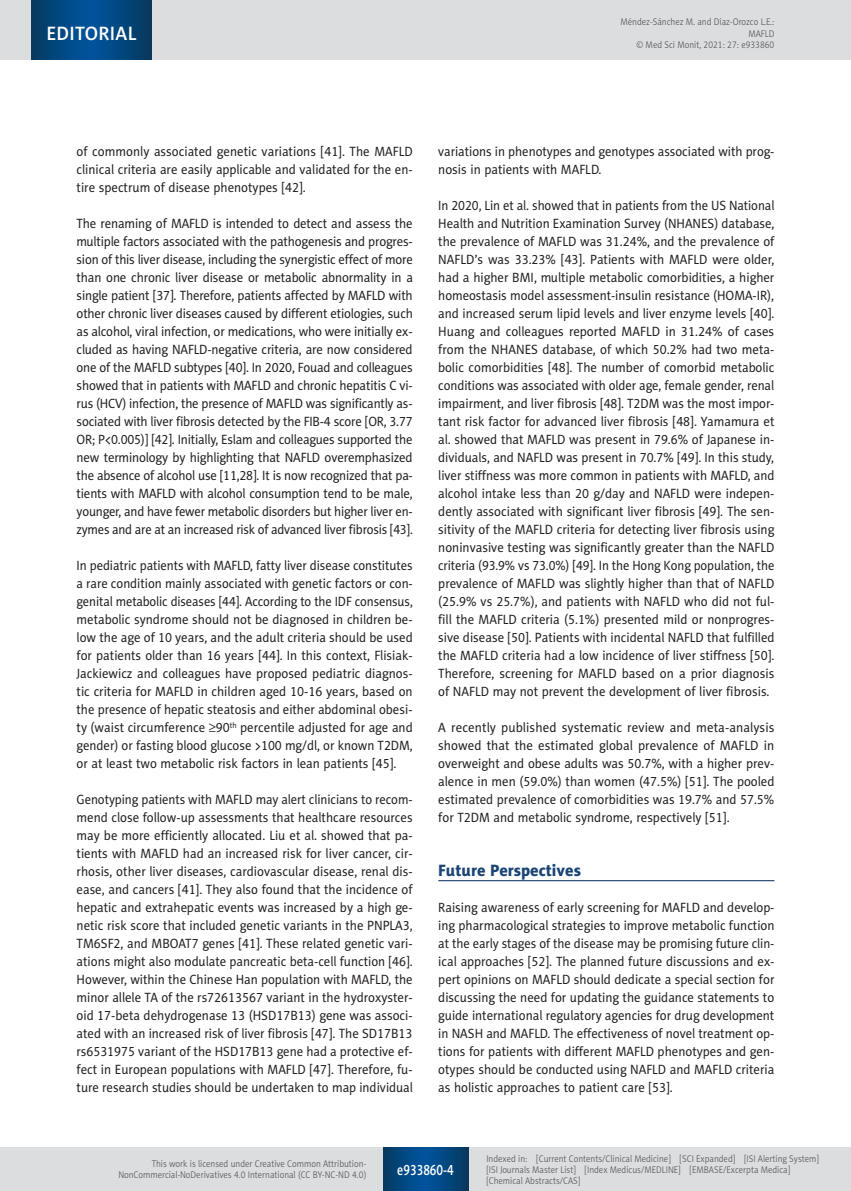
<style>
.page{position:relative;width:851px;height:1191px;background:#fff}
.page>*{position:absolute;margin:0;border:0;box-sizing:border-box;transform-origin:0 0}
.t1{font:19.5px "Naomi Sans EFN Medium";letter-spacing:.01em;color:#fff}
.MSM_Headline_1{font:16.5px "Naomi Sans EFN Heavy";color:#1a4574}
.t2{font:15px "Naomi Sans EFN Medium";color:#fff;scale:.8 1}
.MSM_Body{font:13.5px/18px "Naomi Sans EFN";color:#231f20;text-align:justify;scale:.95 1}
.MSM_Body-2{font:13.5px/18px "Naomi Sans EFN";color:#231f20;text-align:justify;scale:.94 1}
.MSM_Body-3{font:13.5px/18px "Naomi Sans EFN";color:#231f20;text-align:justify;scale:.93 1}
.MSM_Body-4{font:13.5px/18px "Naomi Sans EFN";color:#231f20;text-align:justify;scale:.96 1}
.t3{font:9.75px/11.2px "Naomi Sans EFN Light";color:#57585a;text-align:right;scale:.9 1}
.s1{font-family:"Standard Sym L"}
</style>
<div class="page">
<hr style="left:438px;top:880px;width:336px;height:1px;background:#00295c">
<div style="left:0;top:1148px;width:850px;height:43px;background:#dcdddf"></div>
<svg style="left:383px;top:1147px;width:85px;height:43px;background:#02477e"></svg>
<div style="left:0;top:0;width:850px;height:60px;background:#dcdddf"></div>
<hr style="left:850px;top:0;width:1px;height:60px;background:#dcdddf">
<svg style="left:32px;top:0;width:119px;height:60px;background:#02477e"></svg>
<h1 class="t1" style="left:46px;top:22px;width:91px">EDITORIAL</h1>
<p class="t3" style="left:620px;top:16px;width:172px">Méndez-Sánchez M. and Díaz-Orozco L.E.:<br>MAFLD<br>© Med Sci Monit, 2021: 27: e933860</p>
<p class="MSM_Body" style="left:77px;top:142px;width:355px">of commonly associated genetic variations [41]. The MAFLD clinical criteria are easily applicable and validated for the en&shy;tire spectrum of disease phenotypes [42].</p>
<p class="MSM_Body" style="left:77px;top:214px;width:355px">The renaming of MAFLD is intended to detect and assess the multiple factors associated with the pathogenesis and progres&shy;sion of this liver disease, including the synergistic effect of more than one chronic liver disease or metabolic abnormality in a single patient [37]. Therefore, patients affected by MAFLD with other chronic liver diseases caused by different etiologies, such as alcohol, viral infection, or medications, who were initially ex&shy;cluded as having NAFLD-negative criteria, are now considered one of the MAFLD subtypes [40]. In 2020, Fouad and colleagues showed that in patients with MAFLD and chronic hepatitis C vi&shy;rus (HCV) infection, the presence of MAFLD was significantly as&shy;sociated with liver fibrosis detected by the FIB-4 score [OR, 3.77<br>OR; P&lt;0.005)] [42]. Initially, Eslam and colleagues supported the new terminology by highlighting that NAFLD overemphasized the absence of alcohol use [11,28]. It is now recognized that pa&shy;tients with MAFLD with alcohol consumption tend to be male, younger, and have fewer metabolic disorders but higher liver en&shy;zymes and are at an increased risk of advanced liver fibrosis [43].</p>
<p class="MSM_Body-2" style="left:77px;top:556px;width:359px">In pediatric patients with MAFLD, fatty liver disease constitutes a rare condition mainly associated with genetic factors or con&shy;genital metabolic diseases [44]. According to the IDF consensus, metabolic syndrome should not be diagnosed in children be&shy;low the age of 10 years, and the adult criteria should be used for patients older than 16 years [44]. In this context, Flisiak-Jackiewicz and colleagues have proposed pediatric diagnos&shy;tic criteria for MAFLD in children aged 10-16 years, based on the presence of hepatic steatosis and either abdominal obesi&shy;ty (waist circumference <span class="s1">³</span>90<sup>th</sup> percentile adjusted for age and gender) or fasting blood glucose &gt;100 mg/dl, or known T2DM, or at least two metabolic risk factors in lean patients [45].</p>
<p class="MSM_Body-2" style="left:77px;top:790px;width:359px">Genotyping patients with MAFLD may alert clinicians to recom&shy;mend close follow-up assessments that healthcare resources may be more efficiently allocated. Liu et al. showed that pa&shy;tients with MAFLD had an increased risk for liver cancer, cir&shy;rhosis, other liver diseases, cardiovascular disease, renal dis&shy;ease, and cancers [41]. They also found that the incidence of hepatic and extrahepatic events was increased by a high ge&shy;netic risk score that included genetic variants in the PNPLA3, TM6SF2, and MBOAT7 genes [41]. These related genetic vari&shy;ations might also modulate pancreatic beta-cell function [46].<br>However, within the Chinese Han population with MAFLD, the minor allele TA of the rs72613567 variant in the hydroxyster&shy;oid 17-beta dehydrogenase 13 (HSD17B13) gene was associ&shy;ated with an increased risk of liver fibrosis [47]. The SD17B13 rs6531975 variant of the HSD17B13 gene had a protective ef&shy;fect in European populations with MAFLD [47]. Therefore, fu&shy;ture research studies should be undertaken to map individual</p>
<p class="MSM_Body-2" style="left:438px;top:142px;width:359px">variations in phenotypes and genotypes associated with prog&shy;nosis in patients with MAFLD.</p>
<p class="MSM_Body-3" style="left:438px;top:196px;width:363px">In 2020, Lin et al. showed that in patients from the US National Health and Nutrition Examination Survey (NHANES) database, the prevalence of MAFLD was 31.24%, and the prevalence of NAFLD’s was 33.23% [43]. Patients with MAFLD were older, had a higher BMI, multiple metabolic comorbidities, a higher homeostasis model assessment-insulin resistance (HOMA-IR), and increased serum lipid levels and liver enzyme levels [40].<br>Huang and colleagues reported MAFLD in 31.24% of cases from the NHANES database, of which 50.2% had two meta&shy;bolic comorbidities [48]. The number of comorbid metabolic conditions was associated with older age, female gender, renal impairment, and liver fibrosis [48]. T2DM was the most impor&shy;tant risk factor for advanced liver fibrosis [48]. Yamamura et al. showed that MAFLD was present in 79.6% of Japanese in&shy;dividuals, and NAFLD was present in 70.7% [49]. In this study, liver stiffness was more common in patients with MAFLD, and alcohol intake less than 20 g/day and NAFLD were indepen&shy;dently associated with significant liver fibrosis [49]. The sen&shy;sitivity of the MAFLD criteria for detecting liver fibrosis using noninvasive testing was significantly greater than the NAFLD criteria (93.9% vs 73.0%) [49]. In the Hong Kong population, the prevalence of MAFLD was slightly higher than that of NAFLD (25.9% vs 25.7%), and patients with NAFLD who did not ful&shy;fill the MAFLD criteria (5.1%) presented mild or nonprogres&shy;sive disease [50]. Patients with incidental NAFLD that fulfilled the MAFLD criteria had a low incidence of liver stiffness [50].<br>Therefore, screening for MAFLD based on a prior diagnosis of NAFLD may not prevent the development of liver fibrosis.</p>
<p class="MSM_Body-4" style="left:438px;top:718px;width:351px">A recently published systematic review and meta-analysis showed that the estimated global prevalence of MAFLD in overweight and obese adults was 50.7%, with a higher prev&shy;alence in men (59.0%) than women (47.5%) [51]. The pooled estimated prevalence of comorbidities was 19.7% and 57.5% for T2DM and metabolic syndrome, respectively [51].</p>
<p class="MSM_Headline_1" style="left:438px;top:860px;width:144px">Future Perspectives</p>
<p class="MSM_Body" style="left:438px;top:898px;width:355px">Raising awareness of early screening for MAFLD and develop&shy;ing pharmacological strategies to improve metabolic function at the early stages of the disease may be promising future clin&shy;ical approaches [52]. The planned future discussions and ex&shy;pert opinions on MAFLD should dedicate a special section for discussing the need for updating the guidance statements to guide international regulatory agencies for drug development in NASH and MAFLD. The effectiveness of novel treatment op&shy;tions for patients with different MAFLD phenotypes and gen&shy;otypes should be conducted using NAFLD and MAFLD criteria as holistic approaches to patient care [53].</p>
<p class="t3" style="left:118px;top:1158px;width:277px">This work is licensed under Creative Common Attribution-<br>NonCommercial-NoDerivatives 4.0 International (CC BY-NC-ND 4.0)</p>
<p class="t2" style="left:397px;top:1160px;width:72px">e933860-4</p>
<p class="t3" style="left:486px;top:1152px;width:371px;text-align:left">Indexed in: [Current Contents/Clinical Medicine] [SCI Expanded] [ISI Alerting System] [ISI Journals Master List] [Index Medicus/MEDLINE] [EMBASE/Excerpta Medica] [Chemical Abstracts/CAS]</p>
</div>
